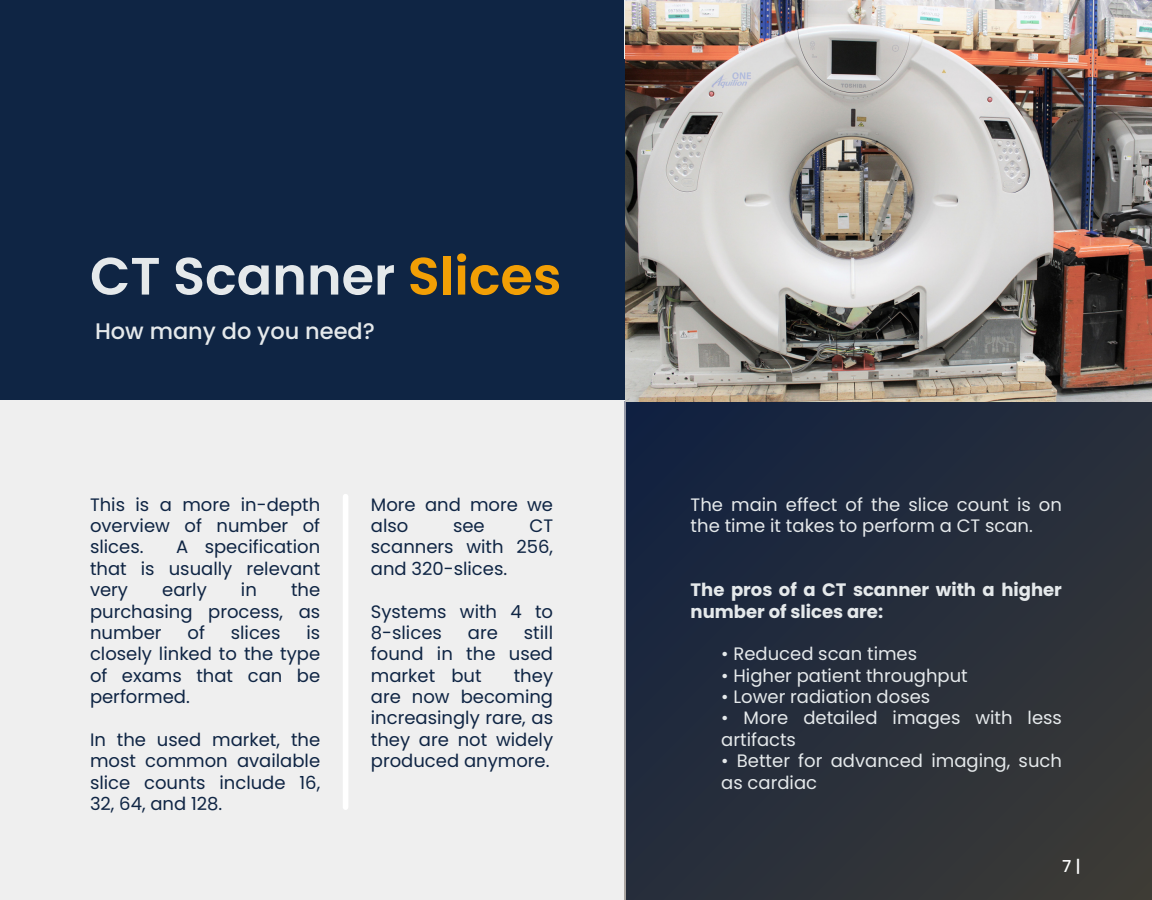
<style>
.page{position:relative;width:1152px;height:900px;background:#0f2544}
.page>*{position:absolute;margin:0;border:0;box-sizing:border-box;transform-origin:0 0}
.t1{font:600 52.5px "Poppins";color:#e5e9eb}
.t2{font:500 22.5px "Poppins";color:#e5e9eb}
.t3{font:18px/21.3px "Poppins";color:#0f2544;text-align:justify}
.t4{font:18px/21.3px "Poppins";color:#e5e9eb}
.t5{font:700 18px/21.3px "Poppins";color:#e5e9eb}
.t6{font:500 16.5px "Poppins";color:#fff}
.s1{color:#f29f05}
</style>
<div class="page">
<div style="left:0;top:401px;width:625px;height:499px;background:#efefef"></div>
<div style="left:343px;top:497px;width:5px;height:310px;background:#fff"></div>
<div style="left:624px;top:402px;width:528px;height:498px;background:linear-gradient(to right,#1a263e,#333538)"></div>
<img style="left:625px;top:0;width:527px;height:402px">
<p class="t1" style="left:90px;top:239px;width:473px">CT Scanner <span class="s1">Slices</span></p>
<p class="t2" style="left:95px;top:316px;width:281px">How many do you need?</p>
<p class="t3" style="left:90px;top:494px;width:232px">This is a more in-depth overview of number of slices.</p>
<p class="t3" style="left:90px;top:536px;width:232px;text-indent:86px">A specification that is usually relevant very</p>
<p class="t3" style="left:162px;top:579px;width:46px">early</p>
<p class="t3" style="left:241px;top:579px;width:17px">in</p>
<p class="t3" style="left:90px;top:579px;width:232px;text-indent:201px">the purchasing process, as number</p>
<p class="t3" style="left:187px;top:622px;width:19px">of</p>
<p class="t3" style="left:231px;top:622px;width:51px">slices</p>
<p class="t3" style="left:90px;top:622px;width:232px;text-indent:216px">is closely linked to the type of exams that can be performed.</p>
<p class="t3" style="left:90px;top:729px;width:232px">In the used market, the most common available slice counts include 16, 32, 64, and 128.</p>
<p class="t3" style="left:371px;top:494px;width:184px">More and more we also</p>
<p class="t3" style="left:371px;top:515px;width:184px;text-indent:159px">CT scanners with 256, and 320-slices.</p>
<p class="t3" style="left:371px;top:601px;width:184px">Systems with 4 to<br>8-slices</p>
<p class="t3" style="left:453px;top:515px;width:33px">see</p>
<p class="t3" style="left:371px;top:622px;width:184px;text-indent:153px">still found in the used market but</p>
<p class="t3" style="left:468px;top:622px;width:32px">are</p>
<p class="t3" style="left:371px;top:665px;width:184px;text-indent:143px">they are now becoming increasingly rare, as they are not widely produced anymore.</p>
<p class="t4" style="left:691px;top:494px;width:373px">The main effect of the slice count is on the time it takes to perform a CT scan.</p>
<p class="t5" style="left:691px;top:579px;width:373px">The pros of a CT scanner with a higher number of slices are:</p>
<p class="t4" style="left:721px;top:643px;width:197px">• Reduced scan times</p>
<p class="t4" style="left:721px;top:665px;width:248px">• Higher patient throughput</p>
<p class="t4" style="left:721px;top:686px;width:211px">• Lower radiation doses</p>
<p class="t4" style="left:721px;top:707px;width:342px">• More detailed images with less artifacts</p>
<p class="t4" style="left:721px;top:750px;width:342px">• Better for advanced imaging, such as cardiac</p>
<p class="t6" style="left:1062px;top:855px;width:20px">7 |</p>
</div>
